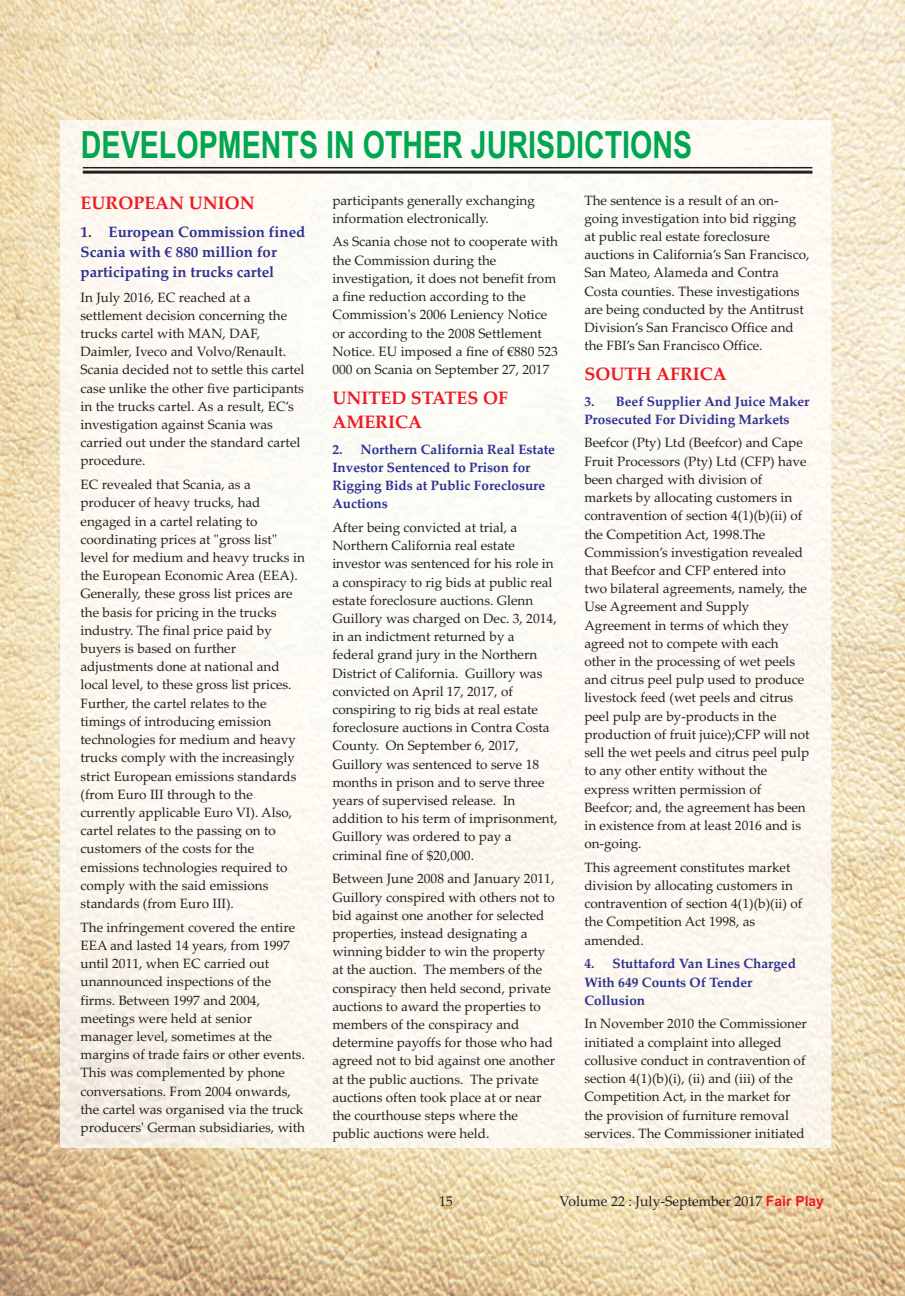
<style>
.page{position:relative;width:905px;height:1296px;background:#fff}
.page>*{position:absolute;margin:0;border:0;box-sizing:border-box;transform-origin:0 0}
.t1{font:700 37.5px "Arial";color:#00a650;scale:.76 1}
.t2{font:700 18px/24.3px "Palatino Linotype";color:#ed1c24}
.t3{font:700 15px/20.2px "Palatino Linotype";color:#2e3092}
.t4{font:14.25px "Palatino Linotype";color:#231f20}
.t5{font:13.5px/18.1px "Palatino Linotype";color:#231f20}
.t6{font:700 13.5px/18.1px "Palatino Linotype";color:#2e3092}
.s1{font-family:"Arial";font-weight:700;color:#ed1c24}
</style>
<div class="page">
<img style="left:0;top:0;width:904px;height:153px">
<img style="left:0;top:153px;width:105px;height:1143px">
<img style="left:800px;top:153px;width:104px;height:1143px">
<img style="left:105px;top:1148px;width:695px;height:148px">
<img style="left:60px;top:120px;width:771px;height:1028px">
<hr style="left:83px;top:167px;width:729px;height:1px;background:#231f20">
<hr style="left:83px;top:171px;width:729px;height:3px;background:#231f20">
<h1 class="t1" style="left:81px;top:131px;width:805px">DEVELOPMENTS IN OTHER JURISDICTIONS</h1>
<h2 class="t2" style="left:81px;top:193px;width:176px">EUROPEAN UNION</h2>
<p class="t3" style="left:80px;top:223px;width:226px">1. European Commission fined<br>Scania with € 880 million for participating in trucks cartel</p>
<p class="t5" style="left:80px;top:289px;width:225px">In July 2016, EC reached at a settlement decision concerning the trucks cartel with MAN, DAF,<br>Daimler, Iveco and Volvo/Renault.<br>Scania decided not to settle this cartel case unlike the other five participants in the trucks cartel. As a result, EC’s investigation against Scania was carried out under the standard cartel procedure.</p>
<p class="t5" style="left:80px;top:477px;width:226px">EC revealed that Scania, as a producer of heavy trucks, had engaged in a cartel relating to coordinating prices at "gross list" level for medium and heavy trucks in the European Economic Area (EEA).<br>Generally, these gross list prices are the basis for pricing in the trucks industry. The final price paid by buyers is based on further adjustments done at national and local level, to these gross list prices.<br>Further, the cartel relates to the timings of introducing emission technologies for medium and heavy trucks comply with the increasingly strict European emissions standards (from Euro III through to the currently applicable Euro VI). Also, cartel relates to the passing on to customers of the costs for the emissions technologies required to comply with the said emissions standards (from Euro III).</p>
<p class="t5" style="left:81px;top:920px;width:226px">The infringement covered the entire EEA and lasted 14 years, from 1997 until 2011, when EC carried out unannounced inspections of the firms. Between 1997 and 2004, meetings were held at senior manager level, sometimes at the margins of trade fairs or other events.<br>This was complemented by phone conversations. From 2004 onwards, the cartel was organised via the truck producers' German subsidiaries, with</p>
<p class="t5" style="left:332px;top:192px;width:204px">participants generally exchanging information electronically.</p>
<p class="t5" style="left:332px;top:234px;width:227px">As Scania chose not to cooperate with the Commission during the investigation, it does not benefit from a fine reduction according to the Commission's 2006 Leniency Notice or according to the 2008 Settlement Notice. EU imposed a fine of €880 523<br>000 on Scania on September 27, 2017</p>
<h2 class="t2" style="left:332px;top:388px;width:177px">UNITED STATES OF<br>AMERICA</h2>
<p class="t6" style="left:332px;top:441px;width:224px">2. Northern California Real Estate<br>Investor Sentenced to Prison for<br>Rigging Bids at Public Foreclosure<br>Auctions</p>
<p class="t5" style="left:332px;top:520px;width:227px">After being convicted at trial, a Northern California real estate investor was sentenced for his role in a conspiracy to rig bids at public real estate foreclosure auctions. Glenn Guillory was charged on Dec. 3, 2014, in an indictment returned by a federal grand jury in the Northern District of California. Guillory was convicted on April 17, 2017, of conspiring to rig bids at real estate foreclosure auctions in Contra Costa County. On September 6, 2017, Guillory was sentenced to serve 18 months in prison and to serve three years of supervised release. In addition to his term of imprisonment, Guillory was ordered to pay a criminal fine of $20,000.</p>
<p class="t5" style="left:332px;top:871px;width:224px">Between June 2008 and January 2011, Guillory conspired with others not to bid against one another for selected properties, instead designating a winning bidder to win the property at the auction. The members of the conspiracy then held second, private auctions to award the properties to members of the conspiracy and determine payoffs for those who had agreed not to bid against one another at the public auctions. The private auctions often took place at or near the courthouse steps where the public auctions were held.</p>
<p class="t5" style="left:584px;top:192px;width:226px">The sentence is a result of an on&shy;going investigation into bid rigging at public real estate foreclosure auctions in California’s San Francisco, San Mateo, Alameda and Contra Costa counties. These investigations are being conducted by the Antitrust Division’s San Francisco Office and the FBI’s San Francisco Office.</p>
<h2 class="t2" style="left:584px;top:364px;width:144px">SOUTH AFRICA</h2>
<p class="t6" style="left:584px;top:394px;width:226px">3. Beef Supplier And Juice Maker<br>Prosecuted For Dividing Markets</p>
<p class="t5" style="left:584px;top:435px;width:226px">Beefcor (Pty) Ltd (Beefcor) and Cape Fruit Processors (Pty) Ltd (CFP) have been charged with division of markets by allocating customers in contravention of section 4(1)(b)(ii) of the Competition Act, 1998.The Commission’s investigation revealed that Beefcor and CFP entered into two bilateral agreements, namely, the Use Agreement and Supply Agreement in terms of which they agreed not to compete with each other in the processing of wet peels and citrus peel pulp used to produce livestock feed (wet peels and citrus peel pulp are by-products in the production of fruit juice);CFP will not sell the wet peels and citrus peel pulp to any other entity without the express written permission of Beefcor; and, the agreement has been in existence from at least 2016 and is on-going.</p>
<p class="t5" style="left:584px;top:860px;width:219px">This agreement constitutes market division by allocating customers in contravention of section 4(1)(b)(ii) of the Competition Act 1998, as amended.</p>
<p class="t6" style="left:584px;top:956px;width:213px">4. Stuttaford Van Lines Charged<br>With 649 Counts Of Tender<br>Collusion</p>
<p class="t5" style="left:584px;top:1016px;width:224px">In November 2010 the Commissioner initiated a complaint into alleged collusive conduct in contravention of section 4(1)(b)(i), (ii) and (iii) of the Competition Act, in the market for the provision of furniture removal services. The Commissioner initiated</p>
<p class="t4" style="left:439px;top:1196px;width:15px">15</p>
<p class="t4" style="left:559px;top:1196px;width:266px">Volume 22 : July-September 2017 <span class="s1">Fair Play</span></p>
</div>
